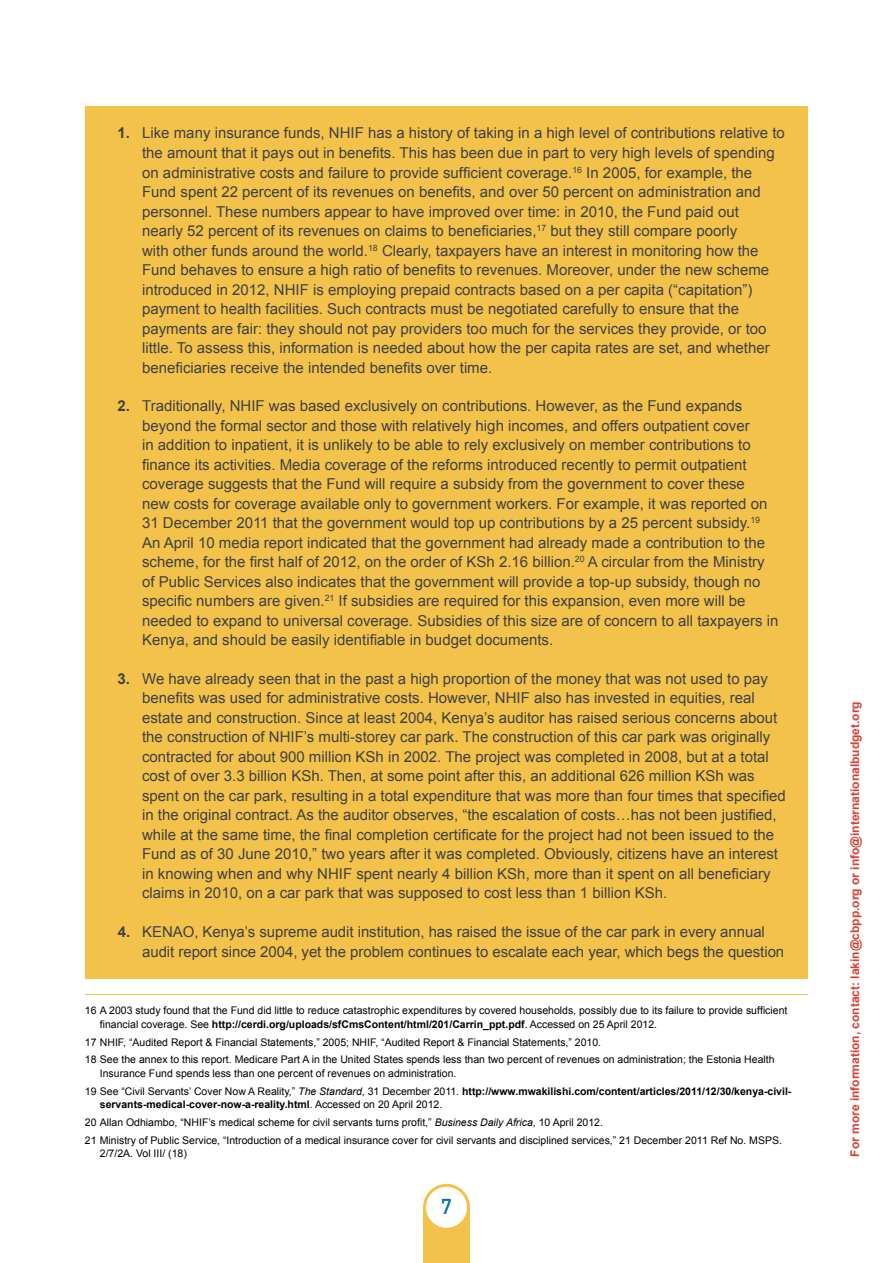
<style>
.page{position:relative;width:893px;height:1263px;background:#fff}
.page>*{position:absolute;margin:0;border:0;box-sizing:border-box;transform-origin:0 0}
.t1{font:500 21px "DIN";color:#0071ae}
.t2{font:15px/19.5px "Arial";color:#414042}
.t3{font:700 12px "Arial";color:#d64134}
.t4{font:10.5px/17.7px "Arial";color:#000}
.s1{font-weight:700}
.s2{font-style:inherit}
.s3{font-style:italic}
</style>
<div class="page">
<div style="left:423px;top:1212px;width:47px;height:51px;background:#f2c24b"></div>
<div style="left:424px;top:1185px;width:44px;height:44px;background:#fff;border-radius:50%"></div>
<div style="left:423px;top:1184px;width:47px;height:47px;border:3px solid #f2c24b;border-radius:50%"></div>
<hr style="left:85px;top:994px;width:723px;height:1px;background:#f2c24b">
<div style="left:85px;top:106px;width:723px;height:872px;background:#f2c24b"></div>
<p class="t2" style="left:142px;top:124px;width:644px;text-indent:-25px"><span class="s1">1.</span> Like many insurance funds, NHIF has a history of taking in a high level of contributions relative to the amount that it pays out in benefits. This has been due in part to very high levels of spending on administrative costs and failure to provide sufficient coverage.<sup>1</sup><sup>6</sup> In 2005, for example, the Fund spent 22 percent of its revenues on benefits, and over 50 percent on administration and personnel. These numbers appear to have improved over time: in 2010, the Fund paid out<br>nearly 52 percent of its revenues on claims to beneficiaries,<sup>1</sup><sup>7</sup> but they still compare poorly<br>with other funds around the world.<sup>1</sup><sup>8</sup> Clearly, taxpayers have an interest in monitoring how the Fund behaves to ensure a high ratio of benefits to revenues. Moreover, under the new scheme introduced in 2012, NHIF is employing prepaid contracts based on a per capita (“capitation”) payment to health facilities. Such contracts must be negotiated carefully to ensure that the payments are fair: they should not pay providers too much for the services they provide, or too little. To assess this, information is needed about how the per capita rates are set, and whether beneficiaries receive the intended benefits over time.</p>
<p class="t2" style="left:142px;top:397px;width:638px;text-indent:-25px"><span class="s1">2.</span> Traditionally, NHIF was based exclusively on contributions. However, as the Fund expands beyond the formal sector and those with relatively high incomes, and offers outpatient cover<br>in addition to inpatient, it is unlikely to be able to rely exclusively on member contributions to finance its activities. Media coverage of the reforms introduced recently to permit outpatient coverage suggests that the Fund will require a subsidy from the government to cover these<br>new costs for coverage available only to government workers. For example, it was reported on 31 December 2011 that the government would top up contributions by a 25 percent subsidy.<sup>1</sup><sup>9<br></sup>An April 10 media report indicated that the government had already made a contribution to the scheme, for the first half of 2012, on the order of KSh 2.16 billion.<sup>20</sup> A circular from the Ministry of Public Services also indicates that the government will provide a top-up subsidy, though no specific numbers are given.<sup>2</sup><sup>1</sup> If subsidies are required for this expansion, even more will be needed to expand to universal coverage. Subsidies of this size are of concern to all taxpayers in Kenya, and should be easily identifiable in budget documents.</p>
<p class="t2" style="left:142px;top:669px;width:645px;text-indent:-25px"><span class="s1">3.</span> We have already seen that in the past a high proportion of the money that was not used to pay benefits was used for administrative costs. However, NHIF also has invested in equities, real estate and construction. Since at least 2004, Kenya’s auditor has raised serious concerns about the construction of NHIF’s multi-storey car park. The construction of this car park was originally contracted for about 900 million KSh in 2002. The project was completed in 2008, but at a total cost of over 3.3 billion KSh. Then, at some point after this, an additional 626 million KSh was spent on the car park, resulting in a total expenditure that was more than four times that specified in the original contract. As the auditor observes, “the escalation of costs…has not been justified, while at the same time, the final completion certificate for the project had not been issued to the Fund as of 30 June 2010,” two years after it was completed. Obviously, citizens have an interest in knowing when and why NHIF spent nearly 4 billion KSh, more than it spent on all beneficiary claims in 2010, on a car park that was supposed to cost less than 1 billion KSh.</p>
<p class="t2" style="left:142px;top:922px;width:644px;text-indent:-24px"><span class="s1">4.</span> KENAO, Kenya’s supreme audit institution, has raised the issue of the car park in every annual audit report since 2004, yet the problem continues to escalate each year, which begs the question</p>
<p class="t4" style="left:100px;top:1004px;width:689px;line-height:13.5px;text-indent:-15px">1<span class="s2">6</span> A 2003 study found that the Fund did little to reduce catastrophic expenditures by covered households, possibly due to its failure to provide sufficient financial coverage. See <span class="s1">http://cerdi.org/uploads/sfCmsContent/html/201/Carrin_ppt.pdf</span>. Accessed on 25 April 2012.</p>
<p class="t4" style="left:85px;top:1033px;width:691px">1<span class="s2">7</span> NHIF, “Audited Report &amp; Financial Statements,” 2005; NHIF, “Audited Report &amp; Financial Statements,” 2010.<br>1<span class="s2">8</span> See the annex to this report. Medicare Part A in the United States spends less than two percent of revenues on administration; the Estonia Health</p>
<p class="t4" style="left:85px;top:1065px;width:708px;text-indent:15px">Insurance Fund spends less than one percent of revenues on administration.<br>1<span class="s2">9</span> See “Civil Servants’ Cover Now A Reality,” <span class="s3">The Standard</span>, 31 December 2011. <span class="s1">http://www.mwakilishi.com/content/articles/2011/12/30/kenya-civil-</span></p>
<p class="t4" style="left:85px;top:1096px;width:699px;text-indent:15px"><span class="s1">servants-medical-cover-now-a-reality.html</span>. Accessed on 20 April 2012.<br><span class="s2">20</span> Allan Odhiambo, “NHIF’s medical scheme for civil servants turns profit,” <span class="s3">Business Daily Africa</span>, 10 April 2012.<br>2<span class="s2">1</span> Ministry of Public Service, “Introduction of a medical insurance cover for civil servants and disciplined services,” 21 December 2011 Ref No. MSPS.</p>
<p class="t4" style="left:100px;top:1145px;width:88px">2/7/2A. Vol III/ (18)</p>
<h1 class="t1" style="left:441px;top:1198px;width:13px">7</h1>
<p class="t3" style="left:850px;top:1157px;width:457px;rotate:-90deg">For more information, contact: lakin@cbpp.org or info@internationalbudget.org</p>
</div>
